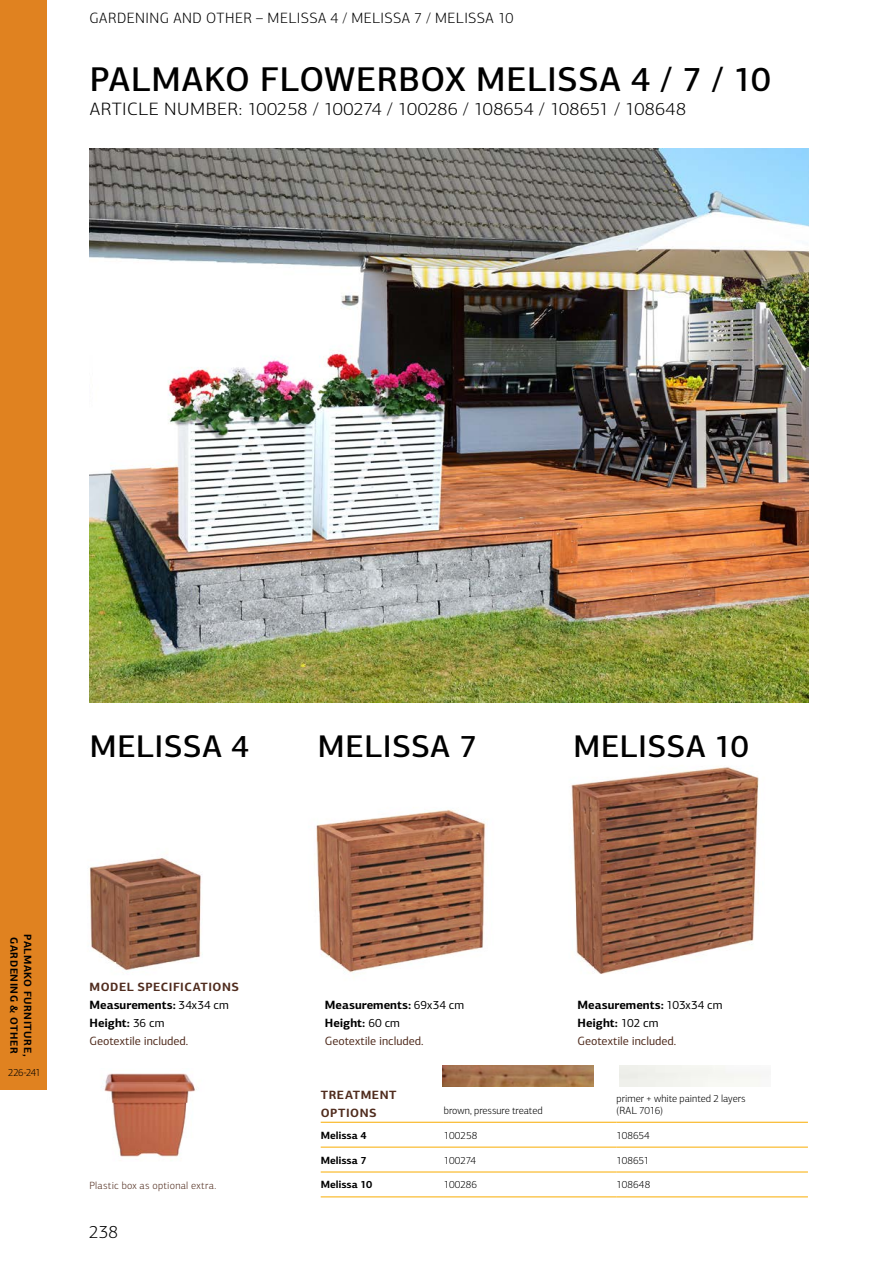
<style>
.page{position:relative;width:893px;height:1263px;background:#fff}
.page>*{position:absolute;margin:0;border:0;box-sizing:border-box;transform-origin:0 0}
.t1{font:500 34.5px "PF Centro Sans Pro";letter-spacing:.01em;color:#000}
.t2{font:500 31.5px "PF Centro Sans Pro";letter-spacing:.015em;color:#000}
.t3{font:300 18px "PF Centro Sans Pro";letter-spacing:.015em;color:#000;scale:1.05 1}
.t4{font:300 18px "PF Centro Sans Pro";letter-spacing:.015em;color:#000}
.t5{font:300 15px "PF Centro Sans Pro";letter-spacing:.03em;color:#000}
.t6{font:700 12px/18px "PF Centro Sans Pro";letter-spacing:.005em;color:#000}
.t7{font:700 12px/18px "PF Centro Sans Pro";letter-spacing:.045em;color:#502c1e}
.t8{font:300 10.5px/12px "PF Centro Sans Pro";letter-spacing:-.005em;color:#000}
.t9{font:700 10.5px "PF Centro Sans Pro";letter-spacing:.045em;color:#000}
.t10{font:300 10.5px "PF Centro Sans Pro";letter-spacing:.025em;color:#502c1e}
.t11{font:700 10.5px "PF Centro Sans Pro";letter-spacing:-.005em;color:#000}
.t12{font:300 10.5px "PF Centro Sans Pro";letter-spacing:-.005em;color:#000;scale:.96 1}
.s1{color:#502c1e}
.s2{font-weight:400}
.s3{font-weight:400;color:#502c1e}
</style>
<div class="page">
<div style="left:0;top:0;width:47px;height:1090px;background:#e08220"></div>
<img style="left:89px;top:857px;width:114px;height:114px">
<img style="left:571px;top:767px;width:188px;height:207px">
<img style="left:316px;top:809px;width:170px;height:165px">
<img style="left:442px;top:1065px;width:151px;height:21px">
<img style="left:90px;top:148px;width:718px;height:555px">
<img style="left:101px;top:1073px;width:96px;height:84px">
<hr style="left:321px;top:1122px;width:123px;height:1px;background:#f9ac00">
<hr style="left:444px;top:1122px;width:173px;height:1px;background:#f9ac00">
<hr style="left:617px;top:1122px;width:191px;height:1px;background:#f9ac00">
<hr style="left:321px;top:1147px;width:123px;height:1px;background:#f9ac00">
<hr style="left:444px;top:1147px;width:173px;height:1px;background:#f9ac00">
<hr style="left:617px;top:1147px;width:191px;height:1px;background:#f9ac00">
<hr style="left:321px;top:1172px;width:123px;height:1px;background:#f9ac00">
<hr style="left:321px;top:1196px;width:123px;height:1px;background:#f9ac00">
<hr style="left:444px;top:1172px;width:173px;height:1px;background:#f9ac00">
<hr style="left:444px;top:1196px;width:173px;height:1px;background:#f9ac00">
<hr style="left:617px;top:1172px;width:191px;height:1px;background:#f9ac00">
<hr style="left:617px;top:1196px;width:191px;height:1px;background:#f9ac00">
<p class="t5" style="left:89px;top:9px;width:425px">GARDENING AND OTHER – MELISSA 4 / MELISSA 7 / MELISSA 10</p>
<h1 class="t1" style="left:90px;top:58px;width:682px">PALMAKO FLOWERBOX MELISSA 4 / 7 / 10</h1>
<h3 class="t3" style="left:90px;top:98px;width:570px">ARTICLE NUMBER: 100258 / 100274 / 100286 / 108654 / 108651 / 108648</h3>
<h2 class="t2" style="left:90px;top:727px;width:161px">MELISSA 4</h2>
<h2 class="t2" style="left:318px;top:727px;width:161px">MELISSA 7</h2>
<h2 class="t2" style="left:573px;top:727px;width:177px">MELISSA 10</h2>
<p class="t9" style="left:21px;top:937px;width:118px;rotate:90deg">GARDENING &amp; OTHER</p>
<p class="t9" style="left:34px;top:934px;width:124px;rotate:90deg">PALMAKO FURNITURE,</p>
<p class="t12" style="left:8px;top:1066px;width:35px">226-241</p>
<p class="t6" style="left:90px;top:978px;width:151px"><span class="s1">MODEL SPECIFICATIONS<br></span>Measurements: <span class="s2">34x34 cm<br></span>Height: <span class="s2">36 cm<br></span><span class="s3">Geotextile included.</span></p>
<p class="t10" style="left:90px;top:1180px;width:128px">Plastic box as optional extra.</p>
<h3 class="t4" style="left:89px;top:1222px;width:30px">238</h3>
<p class="t6" style="left:325px;top:996px;width:141px">Measurements: <span class="s2">69x34 cm<br></span>Height: <span class="s2">60 cm<br></span><span class="s3">Geotextile included.</span></p>
<p class="t6" style="left:577px;top:996px;width:147px">Measurements: <span class="s2">103x34 cm<br></span>Height: <span class="s2">102 cm<br></span><span class="s3">Geotextile included.</span></p>
<p class="t7" style="left:321px;top:1086px;width:77px">TREATMENT<br>OPTIONS</p>
<p class="t8" style="left:444px;top:1104px;width:100px">brown, pressure treated</p>
<p class="t8" style="left:617px;top:1092px;width:130px">primer + white painted 2 layers (RAL 7016)</p>
<p class="t11" style="left:321px;top:1128px;width:47px">Melissa 4</p>
<p class="t8" style="left:444px;top:1129px;width:35px">100258</p>
<p class="t8" style="left:617px;top:1129px;width:35px">108654</p>
<p class="t11" style="left:321px;top:1153px;width:47px">Melissa 7</p>
<p class="t8" style="left:444px;top:1154px;width:34px">100274</p>
<p class="t8" style="left:617px;top:1154px;width:34px">108651</p>
<p class="t11" style="left:321px;top:1178px;width:53px">Melissa 10</p>
<p class="t8" style="left:444px;top:1179px;width:35px">100286</p>
<p class="t8" style="left:617px;top:1179px;width:35px">108648</p>
</div>
